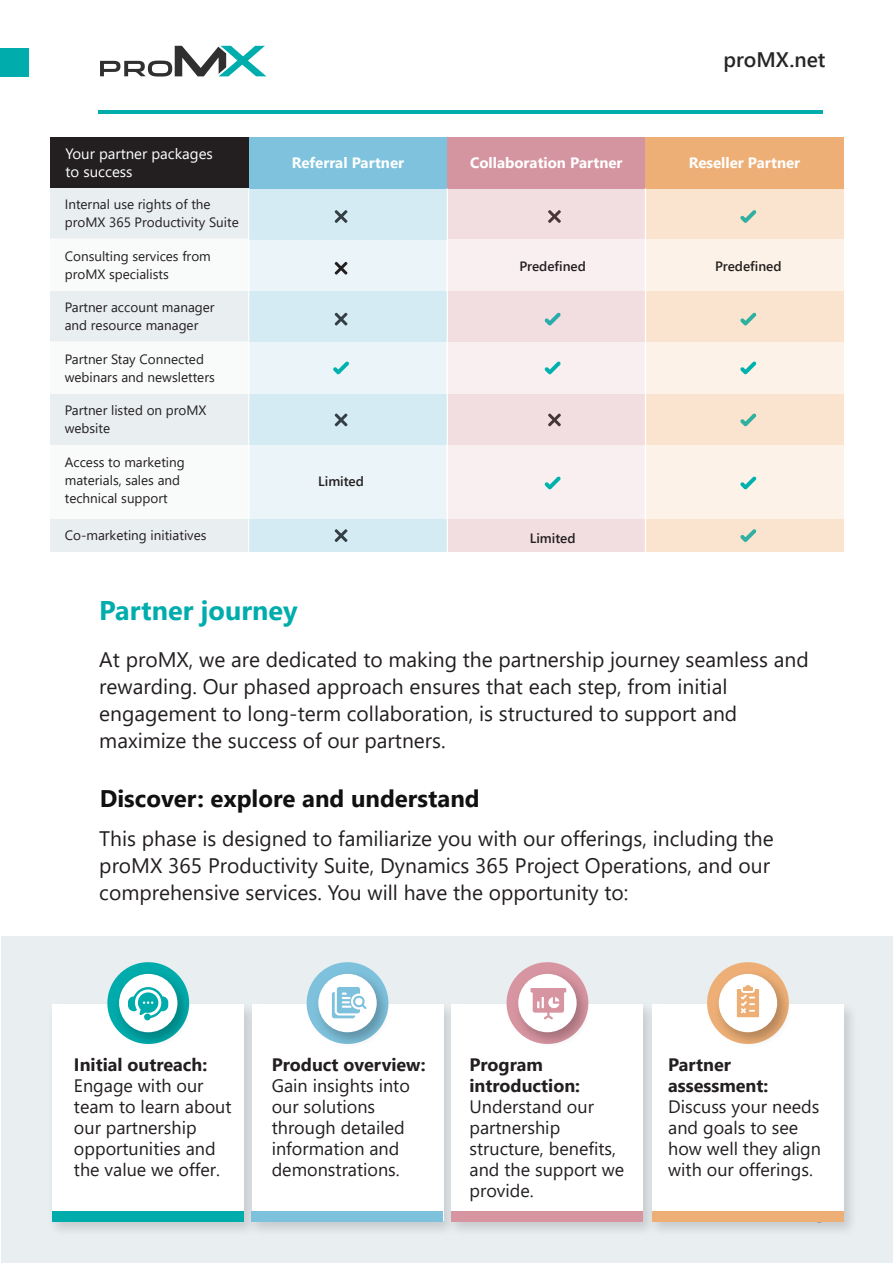
<style>
.page{position:relative;width:893px;height:1263px;background:#fff}
.page>*{position:absolute;margin:0;border:0;box-sizing:border-box;transform-origin:0 0}
.t1{font:700 27px "Segoe UI";color:#00acac}
.t2{font:700 24px "Segoe UI";color:#111}
.t3{font:21px/27px "Segoe UI";color:#231f20}
.t4{font:600 21px "Segoe UI";color:#262626}
.t5{font:18px/21px "Segoe UI";color:#231f20}
.t6{font:700 18px/21px "Segoe UI";color:#231f20}
.t7{font:700 15px "Segoe UI";color:#fff}
.t8{font:15px/18px "Segoe UI";color:#fff}
.t9{font:13.5px/18px "Segoe UI";color:#231f20}
.t10{font:600 13.5px "Segoe UI";color:#231f20}
</style>
<div class="page">
<div style="left:645px;top:188px;width:199px;height:364px;background:#fdf2e8"></div>
<div style="left:447px;top:188px;width:198px;height:364px;background:#f9eff1"></div>
<div style="left:249px;top:188px;width:198px;height:364px;background:#ebf5f9"></div>
<div style="left:51px;top:519px;width:198px;height:33px;background:#e9eef1"></div>
<div style="left:51px;top:394px;width:198px;height:51px;background:#e9eef1"></div>
<div style="left:51px;top:291px;width:198px;height:51px;background:#e9eef1"></div>
<div style="left:1px;top:936px;width:892px;height:327px;background:#e9eef1"></div>
<img style="left:52px;top:1004px;width:191px;height:227px">
<div style="left:53px;top:1005px;width:191px;height:216px;background:#fff"></div>
<svg style="left:107px;top:962px;width:82px;height:82px"></svg>
<div style="left:53px;top:1211px;width:191px;height:11px;background:#00abab"></div>
<img style="left:110px;top:966px;width:86px;height:78px">
<div style="left:119px;top:974px;width:58px;height:58px;background:#fff;border-radius:50%"></div>
<svg style="left:100px;top:46px;width:166px;height:31px"></svg>
<hr style="left:99px;top:111px;width:724px;height:3px;background:#00acac">
<div style="left:0;top:48px;width:28px;height:29px;background:#00acac"></div>
<div style="left:51px;top:137px;width:198px;height:52px;background:#231f20"></div>
<div style="left:249px;top:137px;width:198px;height:52px;background:#7ec2dd"></div>
<div style="left:447px;top:137px;width:198px;height:52px;background:#d495a1"></div>
<div style="left:645px;top:137px;width:199px;height:52px;background:#edaf76"></div>
<div style="left:51px;top:189px;width:198px;height:50px;background:#e9eef1"></div>
<div style="left:51px;top:239px;width:198px;height:52px;background:#f7f8f9"></div>
<div style="left:51px;top:342px;width:198px;height:52px;background:#f7f8f9"></div>
<div style="left:51px;top:445px;width:198px;height:74px;background:#f7f8f9"></div>
<hr style="left:248px;top:189px;width:2px;height:363px;background:#fff">
<hr style="left:446px;top:189px;width:2px;height:363px;background:#fff">
<hr style="left:645px;top:189px;width:1px;height:363px;background:#fff">
<svg style="left:740px;top:361px;width:16px;height:13px"></svg>
<svg style="left:544px;top:361px;width:17px;height:13px"></svg>
<svg style="left:740px;top:476px;width:16px;height:13px"></svg>
<svg style="left:544px;top:476px;width:17px;height:13px"></svg>
<svg style="left:333px;top:361px;width:16px;height:13px"></svg>
<svg style="left:335px;top:262px;width:13px;height:13px"></svg>
<img style="left:243px;top:998px;width:200px;height:233px">
<div style="left:252px;top:1005px;width:191px;height:216px;background:#fff"></div>
<div style="left:252px;top:1211px;width:191px;height:11px;background:#7ec1dc"></div>
<img style="left:309px;top:966px;width:87px;height:78px">
<div style="left:318px;top:974px;width:59px;height:58px;background:#fff;border-radius:50%"></div>
<img style="left:443px;top:998px;width:200px;height:233px">
<div style="left:452px;top:1005px;width:191px;height:216px;background:#fff"></div>
<div style="left:452px;top:1211px;width:191px;height:11px;background:#d795a1"></div>
<img style="left:509px;top:966px;width:86px;height:78px">
<div style="left:518px;top:974px;width:59px;height:58px;background:#fff;border-radius:50%"></div>
<img style="left:643px;top:1004px;width:209px;height:227px">
<div style="left:652px;top:1005px;width:191px;height:216px;background:#fff"></div>
<div style="left:707px;top:962px;width:82px;height:82px;background:#edaf76;border-radius:50%"></div>
<div style="left:652px;top:1211px;width:191px;height:11px;background:#edaf76"></div>
<img style="left:710px;top:966px;width:86px;height:78px">
<div style="left:719px;top:974px;width:58px;height:58px;background:#fff;border-radius:50%"></div>
<div style="left:249px;top:189px;width:197px;height:50px;background:#d5ebf3"></div>
<div style="left:448px;top:189px;width:197px;height:50px;background:#f2dde1"></div>
<div style="left:646px;top:189px;width:197px;height:50px;background:#fbe4cf"></div>
<div style="left:249px;top:292px;width:197px;height:50px;background:#d5ebf3"></div>
<div style="left:448px;top:291px;width:197px;height:51px;background:#f2dde1"></div>
<div style="left:646px;top:291px;width:197px;height:51px;background:#fbe4cf"></div>
<div style="left:249px;top:394px;width:197px;height:51px;background:#d5ebf3"></div>
<div style="left:448px;top:394px;width:197px;height:51px;background:#f2dde1"></div>
<div style="left:646px;top:394px;width:197px;height:51px;background:#fbe4cf"></div>
<div style="left:249px;top:519px;width:197px;height:33px;background:#d5ebf3"></div>
<div style="left:448px;top:519px;width:197px;height:33px;background:#f2dde1"></div>
<div style="left:646px;top:519px;width:197px;height:33px;background:#fbe4cf"></div>
<svg style="left:737px;top:985px;width:22px;height:32px"></svg>
<svg style="left:530px;top:988px;width:36px;height:31px"></svg>
<svg style="left:332px;top:987px;width:34px;height:31px"></svg>
<svg style="left:128px;top:987px;width:40px;height:34px"></svg>
<p class="t8" style="left:65px;top:143px;width:149px">Your partner packages to success</p>
<p class="t9" style="left:65px;top:194px;width:175px">Internal use rights of the proMX 365 Productivity Suite</p>
<p class="t9" style="left:65px;top:246px;width:148px">Consulting services from proMX specialists</p>
<p class="t9" style="left:65px;top:297px;width:151px">Partner account manager and resource manager</p>
<p class="t9" style="left:65px;top:349px;width:151px">Partner Stay Connected webinars and newsletters</p>
<p class="t9" style="left:65px;top:400px;width:143px">Partner listed on proMX website</p>
<p class="t9" style="left:65px;top:452px;width:121px">Access to marketing materials, sales and technical support</p>
<p class="t9" style="left:65px;top:525px;width:143px">Co-marketing initiatives</p>
<p class="t4" style="left:724px;top:40px;width:103px">proMX.net</p>
<p class="t7" style="left:292px;top:149px;width:114px">Referral Partner</p>
<p class="t7" style="left:470px;top:149px;width:154px">Collaboration Partner</p>
<p class="t7" style="left:689px;top:149px;width:113px">Reseller Partner</p>
<p class="t10" style="left:318px;top:468px;width:47px">Limited</p>
<p class="t10" style="left:519px;top:253px;width:68px">Predefined</p>
<p class="t10" style="left:715px;top:253px;width:68px">Predefined</p>
<p class="t10" style="left:530px;top:525px;width:47px">Limited</p>
<p class="t1" style="left:99px;top:585px;width:200px">Partner journey</p>
<p class="t3" style="left:99px;top:644px;width:711px">At proMX, we are dedicated to making the partnership journey seamless and rewarding. Our phased approach ensures that each step, from initial engagement to long-term collaboration, is structured to support and maximize the success of our partners.</p>
<p class="t2" style="left:100px;top:776px;width:382px">Discover: explore and understand</p>
<p class="t3" style="left:99px;top:823px;width:676px">This phase is designed to familiarize you with our offerings, including the proMX 365 Productivity Suite, Dynamics 365 Project Operations, and our comprehensive services. You will have the opportunity to:</p>
<p class="t6" style="left:74px;top:1053px;width:135px">Initial outreach:</p>
<p class="t5" style="left:74px;top:1074px;width:159px">Engage with our team to learn about our partnership opportunities and the value we offer.</p>
<p class="t6" style="left:272px;top:1053px;width:155px">Product overview:</p>
<p class="t5" style="left:272px;top:1074px;width:140px">Gain insights into our solutions through detailed information and demonstrations.</p>
<p class="t6" style="left:469px;top:1053px;width:112px">Program introduction:</p>
<p class="t5" style="left:469px;top:1095px;width:156px">Understand our partnership structure, benefits, and the support we provide.</p>
<p class="t6" style="left:668px;top:1053px;width:102px">Partner assessment:</p>
<p class="t5" style="left:668px;top:1095px;width:154px">Discuss your needs and goals to see how well they align with our offerings.</p>
</div>
